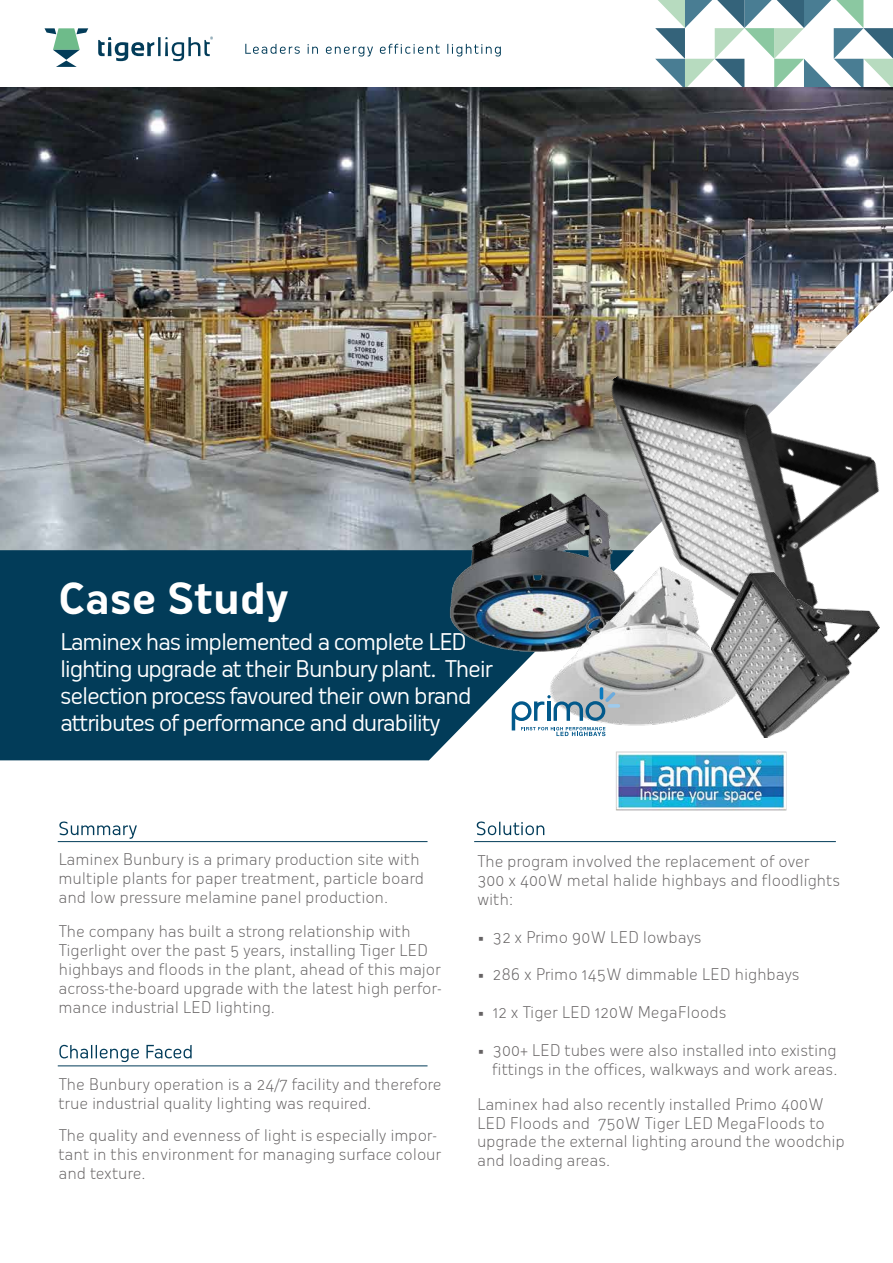
<style>
.page{position:relative;width:893px;height:1263px;background:#fff}
.page>*{position:absolute;margin:0;border:0;box-sizing:border-box;transform-origin:0 0}
.t1{font:700 42px "Oceania";letter-spacing:-.01em;color:#fff}
.t2{font:22.5px/27px "Oceania";letter-spacing:-.06em;color:#fff}
.t3{font:300 15.75px/18.9px "Oceania";letter-spacing:-.01em;color:rgb(35 31 32/.7)}
</style>
<div class="page">
<svg style="left:655px;top:0;width:238px;height:88px"></svg>
<svg style="left:98px;top:37px;width:115px;height:24px"></svg>
<svg style="left:45px;top:28px;width:43px;height:39px"></svg>
<svg style="left:245px;top:44px;width:55px;height:10px"></svg>
<svg style="left:307px;top:44px;width:11px;height:10px"></svg>
<svg style="left:326px;top:47px;width:47px;height:10px"></svg>
<svg style="left:380px;top:44px;width:60px;height:10px"></svg>
<svg style="left:447px;top:44px;width:54px;height:13px"></svg>
<svg style="left:59px;top:821px;width:78px;height:18px"></svg>
<hr style="left:58px;top:841px;width:370px;height:1px;background:#023c59">
<svg style="left:476px;top:821px;width:68px;height:14px"></svg>
<hr style="left:474px;top:841px;width:362px;height:1px;background:#023c59">
<svg style="left:59px;top:1045px;width:80px;height:17px"></svg>
<svg style="left:146px;top:1045px;width:46px;height:13px"></svg>
<hr style="left:58px;top:1065px;width:370px;height:1px;background:#023c59">
<img style="left:0;top:88px;width:893px;height:462px">
<img style="left:419px;top:269px;width:474px;height:492px">
<div style="left:0;top:550px;width:601px;height:210px;background:#023c59"></div>
<img style="left:441px;top:489px;width:133px;height:167px">
<img style="left:601px;top:731px;width:201px;height:80px">
<img style="left:574px;top:284px;width:319px;height:395px">
<img style="left:538px;top:553px;width:213px;height:178px">
<svg style="left:512px;top:687px;width:108px;height:49px"></svg>
<img style="left:711px;top:573px;width:169px;height:165px">
<h1 class="t1" style="left:59px;top:574px;width:231px">Case Study</h1>
<h2 class="t2" style="left:60px;top:628px;width:435px">Laminex has implemented a complete LED lighting upgrade at their Bunbury plant. Their selection process favoured their own brand attributes of performance and durability</h2>
<p class="t3" style="left:58px;top:850px;width:367px">Laminex Bunbury is a primary production site with multiple plants for paper treatment, particle board and low pressure melamine panel production.</p>
<p class="t3" style="left:58px;top:922px;width:384px">The company has built a strong relationship with Tigerlight over the past 5 years, installing Tiger LED highbays and floods in the plant, ahead of this major across-the-board upgrade with the latest high perfor&shy;mance industrial LED lighting.</p>
<p class="t3" style="left:58px;top:1075px;width:385px">The Bunbury operation is a 24/7 facility and therefore true industrial quality lighting was required.</p>
<p class="t3" style="left:58px;top:1125px;width:385px">The quality and evenness of light is especially impor&shy;tant in this environment for managing surface colour and texture.</p>
<p class="t3" style="left:477px;top:852px;width:365px">The program involved the replacement of over<br>300 x 400W metal halide highbays and floodlights with:</p>
<p class="t3" style="left:477px;top:927px;width:226px">• 32 x Primo 90W LED lowbays</p>
<p class="t3" style="left:477px;top:965px;width:324px">• 286 x Primo 145W dimmable LED highbays</p>
<p class="t3" style="left:477px;top:1003px;width:251px">• 12 x Tiger LED 120W MegaFloods</p>
<p class="t3" style="left:477px;top:1041px;width:362px;text-align:right">• 300+ LED tubes were also installed into existing fittings in the offices, walkways and work areas.</p>
<p class="t3" style="left:477px;top:1094px;width:369px">Laminex had also recently installed Primo 400W LED Floods and 750W Tiger LED MegaFloods to upgrade the external lighting around the woodchip and loading areas.</p>
</div>
